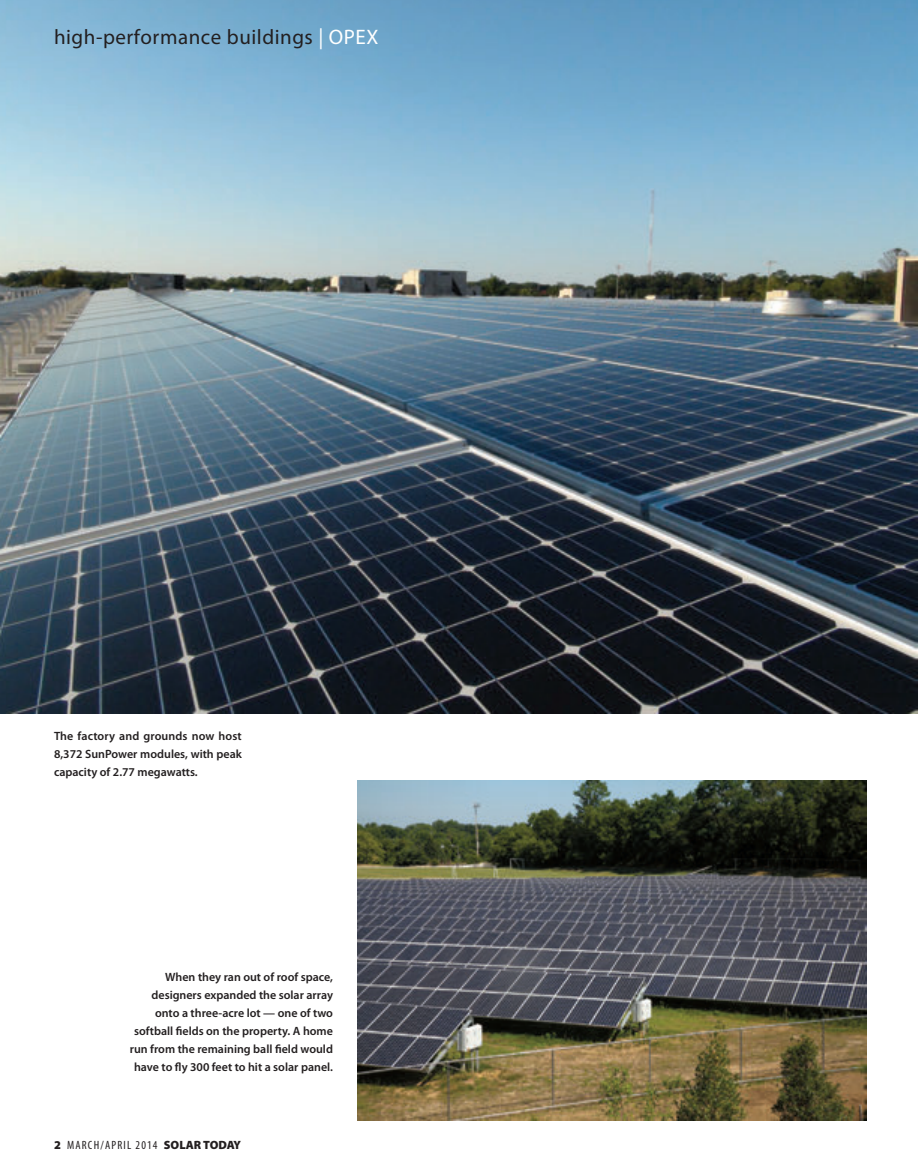
<style>
.page{position:relative;width:918px;height:1175px;background:#fff}
.page>*{position:absolute;margin:0;border:0;box-sizing:border-box;transform-origin:0 0}
.t1{font:21px "Myriad Pro";letter-spacing:.025em;color:#231f20}
.t2{font:600 12px/18px "Myriad Pro";color:#231f20;text-align:justify}
.t3{font:condensed 12px "Myriad Pro";letter-spacing:.1em;color:#231f20}
.s1{color:#fff}
.s2{font-weight:900;font-stretch:normal}
</style>
<div class="page">
<img style="left:0;top:0;width:918px;height:713px">
<img style="left:357px;top:781px;width:510px;height:339px">
<h1 class="t1" style="left:54px;top:24px;width:326px">high-performance buildings <span class="s1">| OPEX</span></h1>
<p class="t2" style="left:54px;top:727px;width:189px">The factory and grounds now host 8,372 SunPower modules, with peak capacity of 2.77 megawatts.</p>
<p class="t2" style="left:130px;top:968px;width:205px;text-align:right">When they ran out of roof space, designers expanded the solar array onto a three-acre lot — one of two softball fields on the property. A home run from the remaining ball field would have to fly 300 feet to hit a solar panel.</p>
<p class="t3" style="left:54px;top:1137px;width:189px"><span class="s2">2</span> MARCH/APRIL 2014 <span class="s2">SOLAR TODAY</span></p>
</div>
